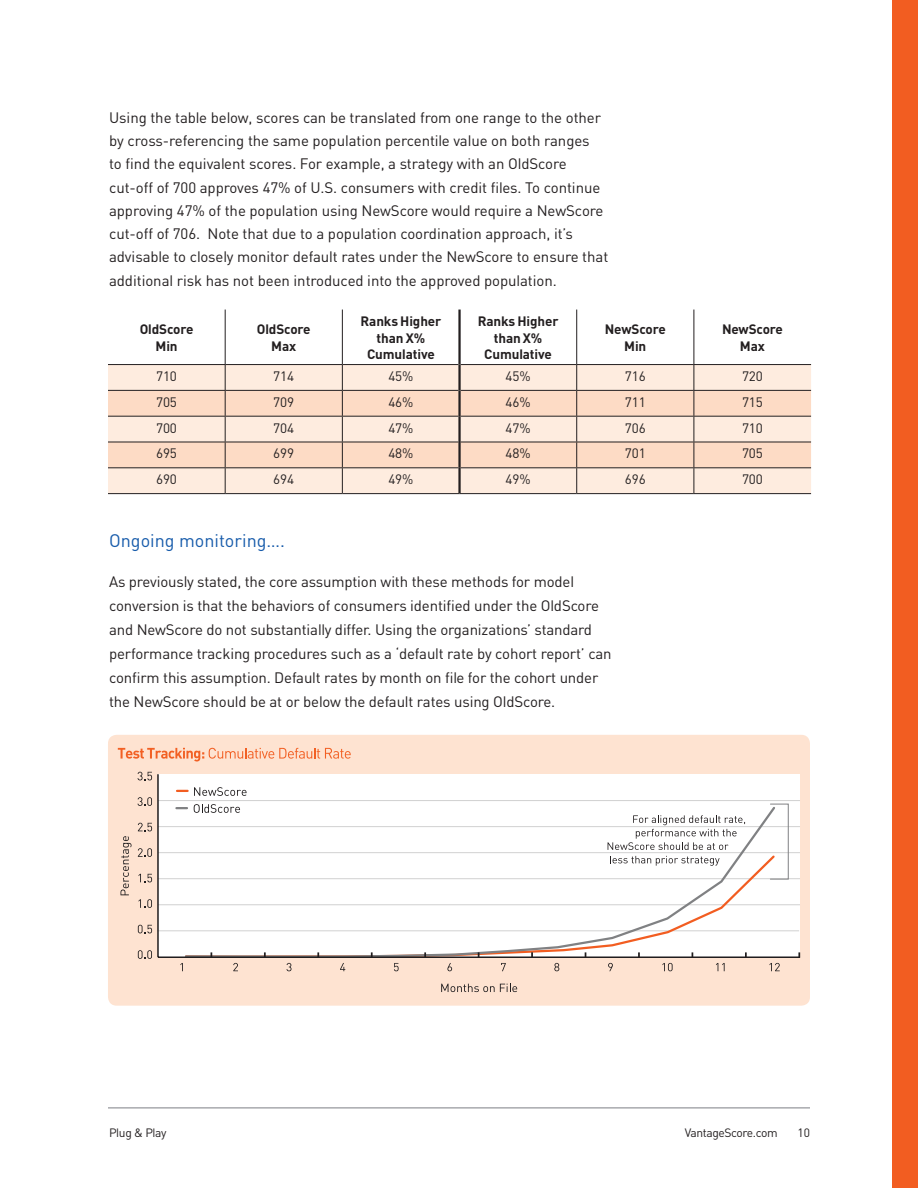
<style>
.page{position:relative;width:918px;height:1188px;background:#fff}
.page>*{position:absolute;margin:0;border:0;box-sizing:border-box;transform-origin:0 0}
.Blue_subhead{font:18px "Converse DIN Regular";color:#185cab}
.Vantage_Body_Text_DI{font:15px/23.2px "Converse DIN Regular";letter-spacing:-.01em;color:#231f20}
.Vantage_Orange_Head{font:13.5px/16.5px "Converse DIN Bold";letter-spacing:-.01em;color:#231f20;text-align:center}
.Vantage_Orange_Head-2{font:13.5px "Converse DIN Regular";letter-spacing:-.01em;color:#231f20}
.t1{font:12px "Converse DIN Regular";letter-spacing:-.03em;color:#231f20}
</style>
<div class="page">
<hr style="left:108px;top:1107px;width:702px;height:2px;background:#a8a9ad">
<div style="left:892px;top:0;width:26px;height:1188px;background:#f25d21"></div>
<hr style="left:108px;top:493px;width:117px;height:1px;background:#231f20">
<hr style="left:225px;top:493px;width:117px;height:1px;background:#231f20">
<hr style="left:342px;top:493px;width:118px;height:1px;background:#231f20">
<hr style="left:460px;top:493px;width:117px;height:1px;background:#231f20">
<hr style="left:577px;top:493px;width:117px;height:1px;background:#231f20">
<hr style="left:694px;top:493px;width:117px;height:1px;background:#231f20">
<svg style="left:108px;top:310px;width:703px;height:183px"></svg>
<hr style="left:458px;top:310px;width:3px;height:55px;background:#231f20">
<hr style="left:458px;top:365px;width:3px;height:25px;background:#231f20">
<hr style="left:458px;top:390px;width:3px;height:26px;background:#231f20">
<hr style="left:458px;top:416px;width:3px;height:26px;background:#231f20">
<hr style="left:458px;top:442px;width:3px;height:26px;background:#231f20">
<hr style="left:458px;top:468px;width:3px;height:25px;background:#231f20">
<div style="left:108px;top:735px;width:702px;height:271px;background:#fee3d1;border-radius:9px"></div>
<div style="left:158px;top:774px;width:641px;height:183px;background:#fff"></div>
<svg style="left:194px;top:787px;width:53px;height:9px"></svg>
<svg style="left:194px;top:804px;width:22px;height:1px"></svg>
<svg style="left:177px;top:790px;width:11px;height:2px"></svg>
<svg style="left:176px;top:807px;width:8px;height:2px"></svg>
<svg style="left:441px;top:984px;width:76px;height:8px"></svg>
<hr style="left:158px;top:826px;width:642px;height:1px;background:#d1d1d1">
<hr style="left:158px;top:800px;width:642px;height:1px;background:#d1d1d1">
<hr style="left:157px;top:930px;width:642px;height:1px;background:#d1d1d1">
<hr style="left:158px;top:904px;width:642px;height:1px;background:#d1d1d1">
<hr style="left:158px;top:878px;width:642px;height:1px;background:#d1d1d1">
<hr style="left:158px;top:852px;width:642px;height:1px;background:#d1d1d1">
<svg style="left:121px;top:836px;width:11px;height:59px"></svg>
<svg style="left:118px;top:748px;width:233px;height:14px"></svg>
<svg style="left:138px;top:772px;width:14px;height:8px"></svg>
<svg style="left:138px;top:797px;width:14px;height:9px"></svg>
<svg style="left:138px;top:823px;width:14px;height:8px"></svg>
<svg style="left:138px;top:848px;width:14px;height:9px"></svg>
<svg style="left:139px;top:874px;width:13px;height:8px"></svg>
<svg style="left:139px;top:899px;width:13px;height:9px"></svg>
<svg style="left:138px;top:925px;width:14px;height:8px"></svg>
<svg style="left:138px;top:950px;width:14px;height:9px"></svg>
<svg style="left:233px;top:963px;width:5px;height:8px"></svg>
<svg style="left:287px;top:963px;width:5px;height:8px"></svg>
<svg style="left:340px;top:963px;width:5px;height:8px"></svg>
<svg style="left:394px;top:963px;width:5px;height:8px"></svg>
<svg style="left:447px;top:963px;width:5px;height:8px"></svg>
<svg style="left:501px;top:963px;width:5px;height:8px"></svg>
<svg style="left:554px;top:963px;width:5px;height:8px"></svg>
<svg style="left:608px;top:963px;width:5px;height:8px"></svg>
<svg style="left:662px;top:963px;width:11px;height:8px"></svg>
<svg style="left:716px;top:963px;width:9px;height:8px"></svg>
<svg style="left:770px;top:963px;width:10px;height:8px"></svg>
<svg style="left:184px;top:805px;width:593px;height:151px"></svg>
<hr style="left:157px;top:774px;width:2px;height:183px;background:#201d1e">
<hr style="left:158px;top:956px;width:642px;height:2px;background:#201d1e">
<div style="left:770px;top:804px;width:19px;height:76px;border:1px solid #808183"></div>
<svg style="left:608px;top:815px;width:137px;height:35px"></svg>
<svg style="left:610px;top:856px;width:110px;height:10px"></svg>
<p class="Vantage_Body_Text_DI" style="left:109px;top:106px;width:501px">Using the table below, scores can be translated from one range to the other by cross-referencing the same population percentile value on both ranges<br>to find the equivalent scores. For example, a strategy with an OldScore cut-off of 700 approves 47% of U.S. consumers with credit files. To continue approving 47% of the population using NewScore would require a NewScore cut-off of 706. Note that due to a population coordination approach, it’s advisable to closely monitor default rates under the NewScore to ensure that additional risk has not been introduced into the approved population.</p>
<p class="Vantage_Orange_Head" style="left:140px;top:321px;width:55px">OldScore<br>Min</p>
<p class="Vantage_Orange_Head" style="left:257px;top:321px;width:55px">OldScore<br>Max</p>
<p class="Vantage_Orange_Head" style="left:361px;top:312px;width:82px">Ranks Higher than X%<br>Cumulative</p>
<p class="Vantage_Orange_Head" style="left:478px;top:312px;width:82px">Ranks Higher than X%<br>Cumulative</p>
<p class="Vantage_Orange_Head" style="left:605px;top:321px;width:62px">NewScore<br>Min</p>
<p class="Vantage_Orange_Head" style="left:722px;top:321px;width:62px">NewScore<br>Max</p>
<p class="Vantage_Orange_Head-2" style="left:156px;top:368px;width:22px">710</p>
<p class="Vantage_Orange_Head-2" style="left:273px;top:368px;width:22px">714</p>
<p class="Vantage_Orange_Head-2" style="left:388px;top:368px;width:27px">45%</p>
<p class="Vantage_Orange_Head-2" style="left:506px;top:368px;width:27px">45%</p>
<p class="Vantage_Orange_Head-2" style="left:625px;top:368px;width:22px">716</p>
<p class="Vantage_Orange_Head-2" style="left:742px;top:368px;width:22px">720</p>
<p class="Vantage_Orange_Head-2" style="left:156px;top:393px;width:22px">705</p>
<p class="Vantage_Orange_Head-2" style="left:273px;top:393px;width:22px">709</p>
<p class="Vantage_Orange_Head-2" style="left:388px;top:393px;width:27px">46%</p>
<p class="Vantage_Orange_Head-2" style="left:506px;top:393px;width:27px">46%</p>
<p class="Vantage_Orange_Head-2" style="left:625px;top:393px;width:22px">711</p>
<p class="Vantage_Orange_Head-2" style="left:742px;top:393px;width:22px">715</p>
<p class="Vantage_Orange_Head-2" style="left:156px;top:419px;width:22px">700</p>
<p class="Vantage_Orange_Head-2" style="left:273px;top:419px;width:22px">704</p>
<p class="Vantage_Orange_Head-2" style="left:388px;top:419px;width:27px">47%</p>
<p class="Vantage_Orange_Head-2" style="left:506px;top:419px;width:27px">47%</p>
<p class="Vantage_Orange_Head-2" style="left:625px;top:419px;width:22px">706</p>
<p class="Vantage_Orange_Head-2" style="left:742px;top:419px;width:22px">710</p>
<p class="Vantage_Orange_Head-2" style="left:156px;top:445px;width:22px">695</p>
<p class="Vantage_Orange_Head-2" style="left:273px;top:445px;width:22px">699</p>
<p class="Vantage_Orange_Head-2" style="left:388px;top:445px;width:27px">48%</p>
<p class="Vantage_Orange_Head-2" style="left:506px;top:445px;width:27px">48%</p>
<p class="Vantage_Orange_Head-2" style="left:625px;top:445px;width:22px">701</p>
<p class="Vantage_Orange_Head-2" style="left:742px;top:445px;width:22px">705</p>
<p class="Vantage_Orange_Head-2" style="left:156px;top:471px;width:22px">690</p>
<p class="Vantage_Orange_Head-2" style="left:273px;top:471px;width:22px">694</p>
<p class="Vantage_Orange_Head-2" style="left:388px;top:471px;width:27px">49%</p>
<p class="Vantage_Orange_Head-2" style="left:506px;top:471px;width:27px">49%</p>
<p class="Vantage_Orange_Head-2" style="left:625px;top:471px;width:22px">696</p>
<p class="Vantage_Orange_Head-2" style="left:742px;top:471px;width:22px">700</p>
<p class="Blue_subhead" style="left:109px;top:529px;width:177px">Ongoing monitoring….</p>
<p class="Vantage_Body_Text_DI" style="left:109px;top:569px;width:504px;line-height:24px">As previously stated, the core assumption with these methods for model conversion is that the behaviors of consumers identified under the OldScore and NewScore do not substantially differ. Using the organizations’ standard performance tracking procedures such as a ‘default rate by cohort report’ can confirm this assumption. Default rates by month on file for the cohort under the NewScore should be at or below the default rates using OldScore.</p>
<p class="t1" style="left:109px;top:1125px;width:59px">Plug &amp; Play</p>
<p class="t1" style="left:685px;top:1125px;width:95px">VantageScore.com</p>
<p class="t1" style="left:797px;top:1125px;width:14px">10</p>
</div>
